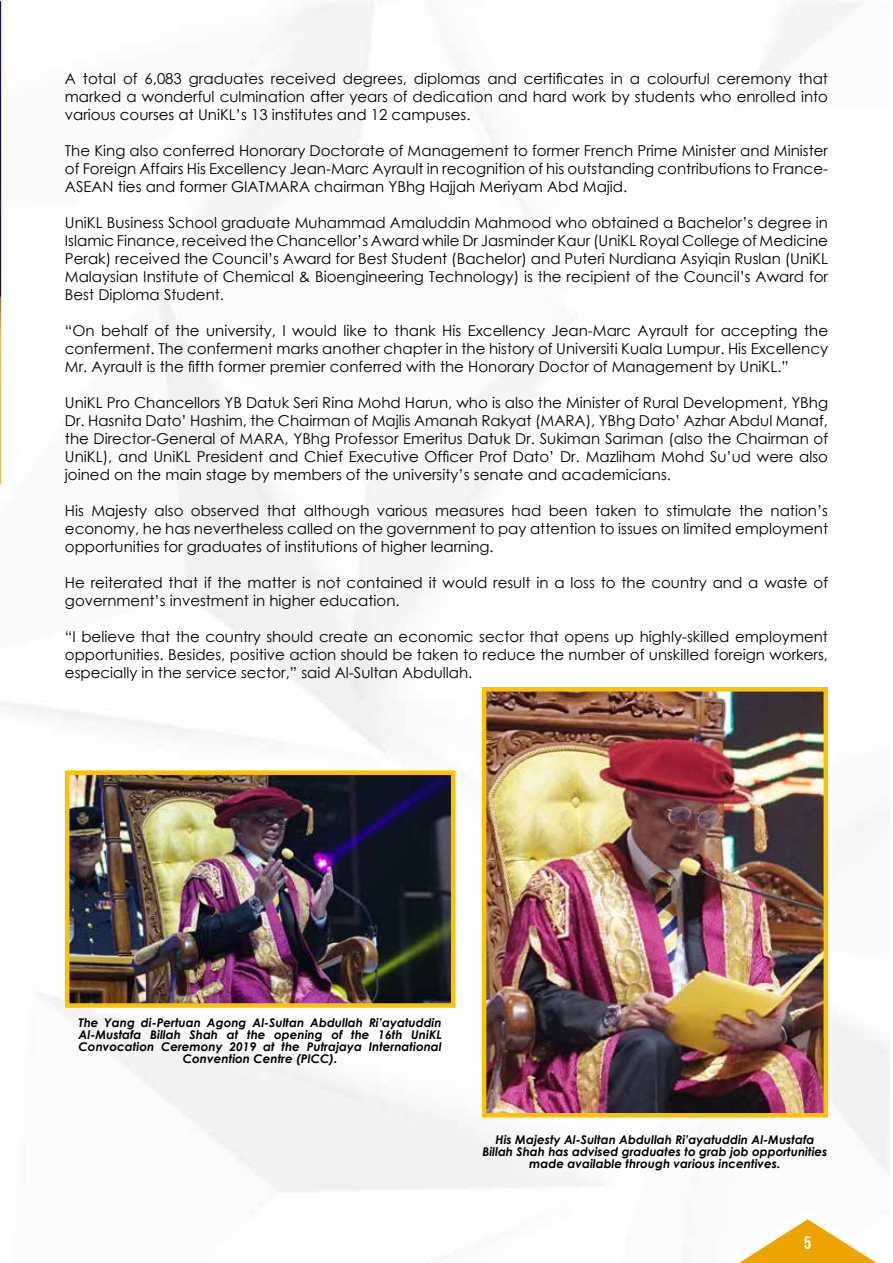
<style>
.page{position:relative;width:893px;height:1263px;background:#fff}
.page>*{position:absolute;margin:0;border:0;box-sizing:border-box;transform-origin:0 0}
.t1{font:700 18px "Bebas Neue";color:#fff}
.t2{font:15px/18px "Century Gothic";color:#000;text-align:justify}
.t3{font:italic 700 12px/12px "Century Gothic";color:#000;text-align:center}
</style>
<div class="page">
<img style="left:0;top:0;width:889px;height:1263px">
<svg style="left:723px;top:1209px;width:166px;height:54px"></svg>
<img style="left:70px;top:775px;width:380px;height:228px">
<div style="left:65px;top:770px;width:390px;height:238px;border:4px solid #fdc300"></div>
<img style="left:487px;top:692px;width:336px;height:420px">
<div style="left:482px;top:687px;width:346px;height:430px;border:4px solid #fdc300"></div>
<p class="t2" style="left:65px;top:70px;width:765px">A total of 6,083 graduates received degrees, diplomas and certificates in a colourful ceremony that marked a wonderful culmination after years of dedication and hard work by students who enrolled into various courses at UniKL’s 13 institutes and 12 campuses.</p>
<p class="t2" style="left:65px;top:142px;width:765px">The King also conferred Honorary Doctorate of Management to former French Prime Minister and Minister of Foreign Affairs His Excellency Jean-Marc Ayrault in recognition of his outstanding contributions to France-ASEAN ties and former GIATMARA chairman YBhg Hajjah Meriyam Abd Majid.</p>
<p class="t2" style="left:65px;top:214px;width:765px">UniKL Business School graduate Muhammad Amaluddin Mahmood who obtained a Bachelor’s degree in Islamic Finance, received the Chancellor’s Award while Dr Jasminder Kaur (UniKL Royal College of Medicine Perak) received the Council’s Award for Best Student (Bachelor) and Puteri Nurdiana Asyiqin Ruslan (UniKL Malaysian Institute of Chemical &amp; Bioengineering Technology) is the recipient of the Council’s Award for Best Diploma Student.</p>
<p class="t2" style="left:65px;top:322px;width:765px">“On behalf of the university, I would like to thank His Excellency Jean-Marc Ayrault for accepting the conferment. The conferment marks another chapter in the history of Universiti Kuala Lumpur. His Excellency Mr. Ayrault is the fifth former premier conferred with the Honorary Doctor of Management by UniKL.”</p>
<p class="t2" style="left:65px;top:394px;width:765px">UniKL Pro Chancellors YB Datuk Seri Rina Mohd Harun, who is also the Minister of Rural Development, YBhg Dr. Hasnita Dato’ Hashim, the Chairman of Majlis Amanah Rakyat (MARA), YBhg Dato’ Azhar Abdul Manaf, the Director-General of MARA, YBhg Professor Emeritus Datuk Dr. Sukiman Sariman (also the Chairman of UniKL), and UniKL President and Chief Executive Officer Prof Dato’ Dr. Mazliham Mohd Su’ud were also joined on the main stage by members of the university’s senate and academicians.</p>
<p class="t2" style="left:65px;top:502px;width:765px">His Majesty also observed that although various measures had been taken to stimulate the nation’s economy, he has nevertheless called on the government to pay attention to issues on limited employment opportunities for graduates of institutions of higher learning.</p>
<p class="t2" style="left:65px;top:574px;width:765px">He reiterated that if the matter is not contained it would result in a loss to the country and a waste of government’s investment in higher education.</p>
<p class="t2" style="left:65px;top:628px;width:765px">“I believe that the country should create an economic sector that opens up highly-skilled employment opportunities. Besides, positive action should be taken to reduce the number of unskilled foreign workers, especially in the service sector,” said Al-Sultan Abdullah.</p>
<p class="t3" style="left:79px;top:1016px;width:365px">The Yang di-Pertuan Agong Al-Sultan Abdullah Ri’ayatuddin Al-Mustafa Billah Shah at the opening of the 16th UniKL Convocation Ceremony 2019 at the Putrajaya International Convention Centre (PICC).</p>
<p class="t3" style="left:482px;top:1133px;width:347px">His Majesty Al-Sultan Abdullah Ri’ayatuddin Al-Mustafa<br>Billah Shah has advised graduates to grab job opportunities made available through various incentives.</p>
<p class="t1" style="left:804px;top:1233px;width:9px">5</p>
</div>
